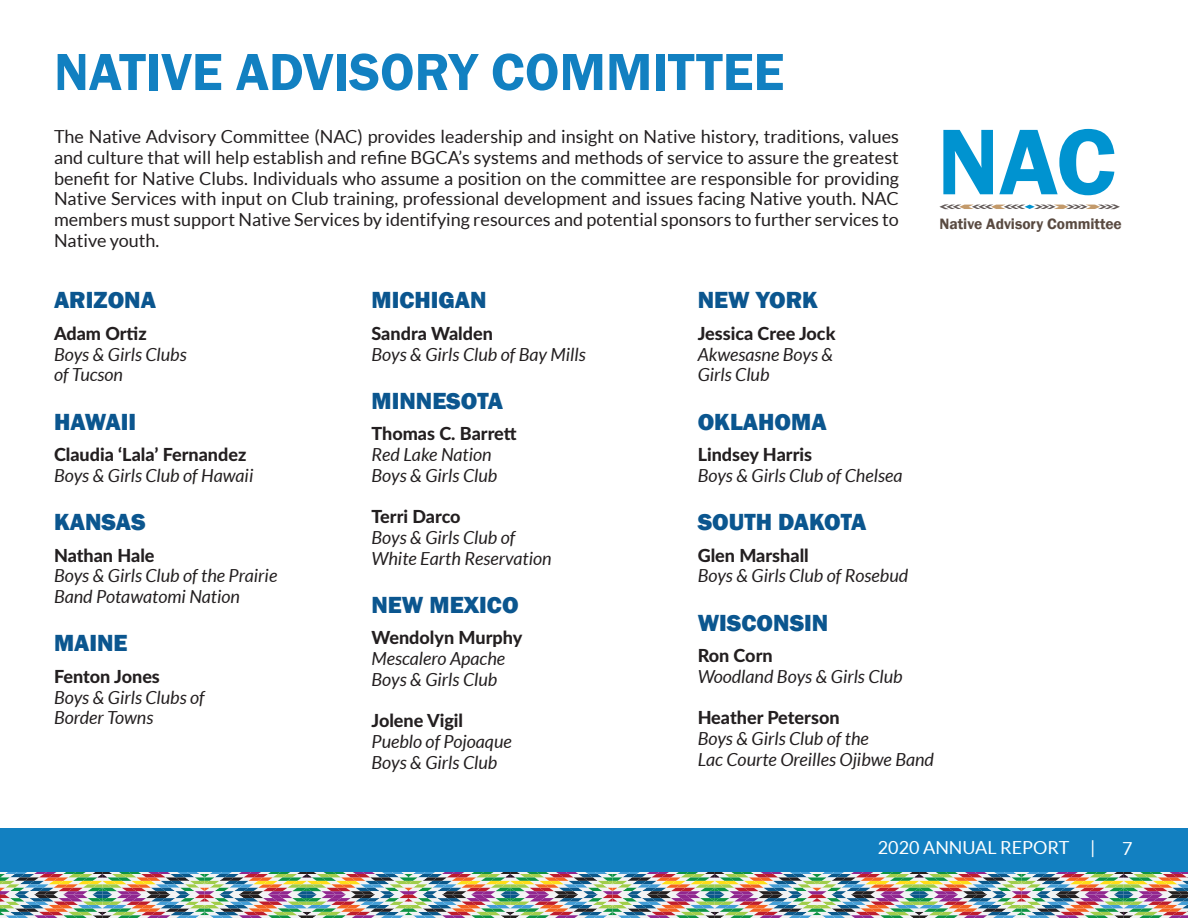
<style>
.page{position:relative;width:1188px;height:918px;background:#fff}
.page>*{position:absolute;margin:0;border:0;box-sizing:border-box;transform-origin:0 0}
.t1{font:600 96.6px "Franklin Gothic";color:#0093d0}
.t2{font:54px "Franklin Gothic URW Dem";color:#1280c1}
.t3{font:800 24px "Franklin Gothic";color:#0b568f}
.t4{font:18px/20.7px "Lato";color:#231f20;text-align:justify}
.t5{font:italic 18px/20.7px "Lato";color:#231f20}
.t6{font:800 18px "Lato";color:#231f20}
.t7{font:18px "Lato";color:#fff}
.t8{font:600 15.45px "Franklin Gothic";color:#594a41}
</style>
<div class="page">
<svg style="left:0;top:872px;width:1188px;height:46px"></svg>
<div style="left:0;top:828px;width:1188px;height:44px;background:#1280c1"></div>
<svg style="left:939px;top:204px;width:181px;height:5px"></svg>
<h2 class="t2" style="left:54px;top:39px;width:732px">NATIVE ADVISORY COMMITTEE</h2>
<p class="t4" style="left:54px;top:126px;width:846px">The Native Advisory Committee (NAC) provides leadership and insight on Native history, traditions, values and culture that will help establish and refine BGCA’s systems and methods of service to assure the greatest benefit for Native Clubs. Individuals who assume a position on the committee are responsible for providing Native Services with input on Club training, professional development and issues facing Native youth. NAC members must support Native Services by identifying resources and potential sponsors to further services to Native youth.</p>
<h1 class="t1" style="left:937px;top:103px;width:181px">NAC</h1>
<p class="t8" style="left:940px;top:215px;width:184px">Native Advisory Committee</p>
<h3 class="t3" style="left:54px;top:285px;width:104px">ARIZONA</h3>
<p class="t6" style="left:54px;top:320px;width:94px">Adam Ortiz</p>
<p class="t5" style="left:54px;top:344px;width:134px">Boys &amp; Girls Clubs of Tucson</p>
<h3 class="t3" style="left:54px;top:406px;width:84px">HAWAII</h3>
<p class="t6" style="left:54px;top:441px;width:194px">Claudia ‘Lala’ Fernandez</p>
<p class="t5" style="left:54px;top:465px;width:201px">Boys &amp; Girls Club of Hawaii</p>
<h3 class="t3" style="left:54px;top:507px;width:93px">KANSAS</h3>
<p class="t6" style="left:54px;top:542px;width:102px">Nathan Hale</p>
<p class="t5" style="left:54px;top:566px;width:225px">Boys &amp; Girls Club of the Prairie<br>Band Potawatomi Nation</p>
<h3 class="t3" style="left:54px;top:628px;width:75px">MAINE</h3>
<p class="t6" style="left:54px;top:663px;width:107px">Fenton Jones</p>
<p class="t5" style="left:54px;top:687px;width:152px">Boys &amp; Girls Clubs of<br>Border Towns</p>
<h3 class="t3" style="left:372px;top:285px;width:117px">MICHIGAN</h3>
<p class="t6" style="left:372px;top:320px;width:123px">Sandra Walden</p>
<p class="t5" style="left:372px;top:344px;width:216px">Boys &amp; Girls Club of Bay Mills</p>
<h3 class="t3" style="left:372px;top:385px;width:133px">MINNESOTA</h3>
<p class="t6" style="left:372px;top:420px;width:147px">Thomas C. Barrett</p>
<p class="t5" style="left:372px;top:445px;width:127px">Red Lake Nation<br>Boys &amp; Girls Club</p>
<p class="t6" style="left:372px;top:503px;width:91px">Terri Darco</p>
<p class="t5" style="left:372px;top:528px;width:182px">Boys &amp; Girls Club of<br>White Earth Reservation</p>
<h3 class="t3" style="left:372px;top:589px;width:149px">NEW MEXICO</h3>
<p class="t6" style="left:372px;top:624px;width:152px">Wendolyn Murphy</p>
<p class="t5" style="left:372px;top:649px;width:135px">Mescalero Apache<br>Boys &amp; Girls Club</p>
<p class="t6" style="left:372px;top:707px;width:93px">Jolene Vigil</p>
<p class="t5" style="left:372px;top:732px;width:142px">Pueblo of Pojoaque<br>Boys &amp; Girls Club</p>
<h3 class="t3" style="left:698px;top:285px;width:122px">NEW YORK</h3>
<p class="t6" style="left:698px;top:320px;width:139px">Jessica Cree Jock</p>
<p class="t5" style="left:698px;top:344px;width:137px">Akwesasne Boys &amp;<br>Girls Club</p>
<h3 class="t3" style="left:698px;top:406px;width:130px">OKLAHOMA</h3>
<p class="t6" style="left:698px;top:441px;width:116px">Lindsey Harris</p>
<p class="t5" style="left:698px;top:465px;width:206px">Boys &amp; Girls Club of Chelsea</p>
<h3 class="t3" style="left:698px;top:507px;width:170px">SOUTH DAKOTA</h3>
<p class="t6" style="left:698px;top:542px;width:113px">Glen Marshall</p>
<p class="t5" style="left:698px;top:566px;width:212px">Boys &amp; Girls Club of Rosebud</p>
<h3 class="t3" style="left:698px;top:607px;width:132px">WISCONSIN</h3>
<p class="t6" style="left:698px;top:642px;width:76px">Ron Corn</p>
<p class="t5" style="left:698px;top:666px;width:207px">Woodland Boys &amp; Girls Club</p>
<p class="t6" style="left:698px;top:704px;width:143px">Heather Peterson</p>
<p class="t5" style="left:698px;top:729px;width:238px">Boys &amp; Girls Club of the<br>Lac Courte Oreilles Ojibwe Band</p>
<p class="t7" style="left:878px;top:838px;width:219px">2020 ANNUAL REPORT |</p>
<p class="t7" style="left:1122px;top:839px;width:12px">7</p>
</div>
